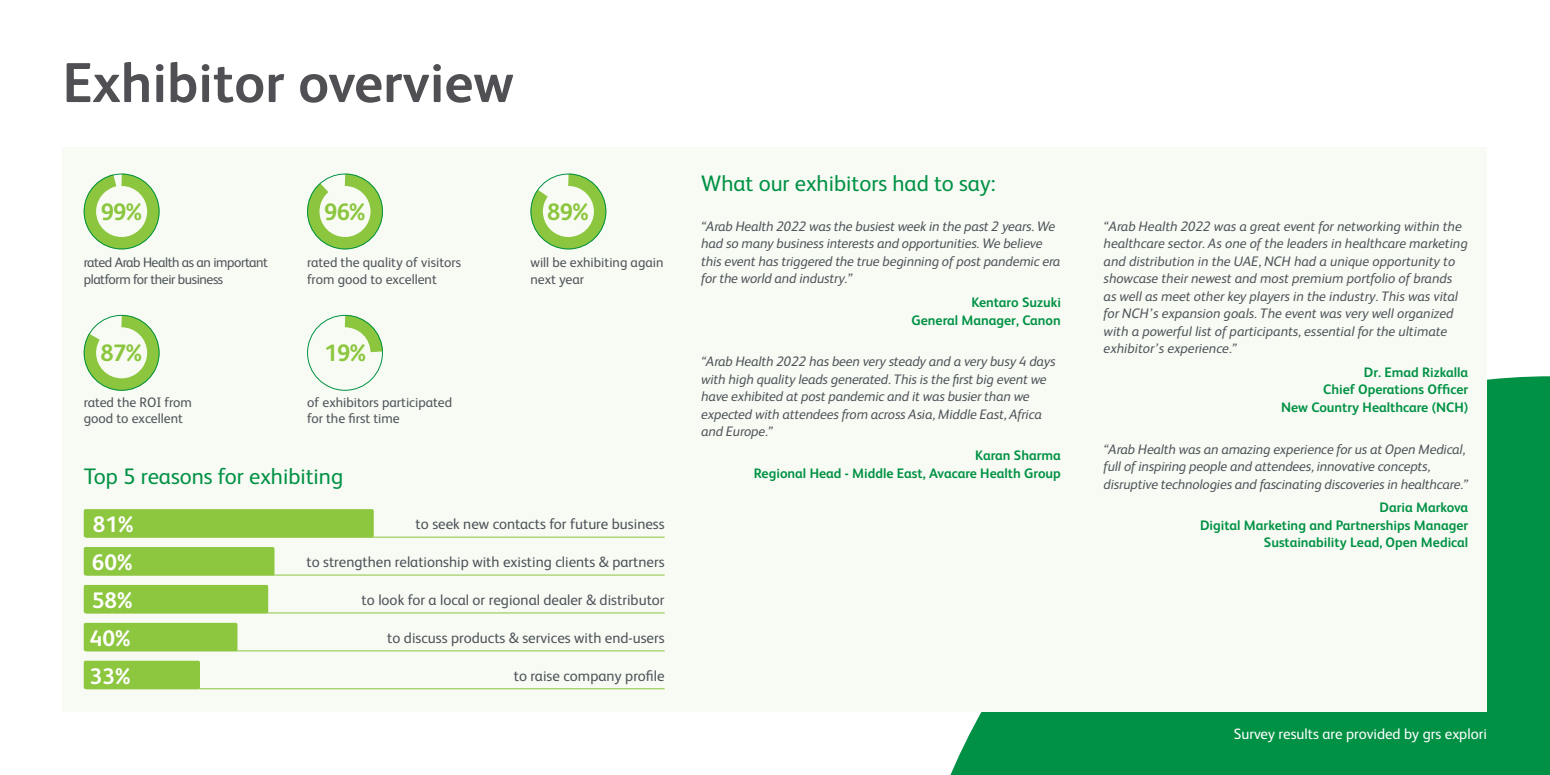
<style>
.page{position:relative;width:1550px;height:775px;background:#fff}
.page>*{position:absolute;margin:0;border:0;box-sizing:border-box;transform-origin:0 0}
.t1{font:700 56.25px "FS Albert";color:#504f53}
.t2{font:700 23.75px "FS Albert";letter-spacing:-.03em;color:#8bc63e}
.t3{font:22.5px "FS Albert";color:#009145}
.t4{font:700 22.5px "FS Albert";color:#fff}
.t5{font:15px "FS Albert";color:#4d545a}
.t6{font:15px "FS Albert";color:#fff}
.t7{font:italic 13.75px/17.5px "FS Albert";letter-spacing:-.01em;color:#4d545a}
.t8{font:700 13.75px "FS Albert";color:#009145}
.t9{font:13.75px/16.2px "FS Albert";color:#4d545a}
.t10{font:13.75px/16.2px "FS Albert";letter-spacing:-.03em;color:#4d545a}
</style>
<div class="page">
<div style="left:950px;top:376px;width:600px;height:399px;background:#009145"></div>
<div style="left:62px;top:148px;width:1426px;height:564px;background:#f8fbf3"></div>
<svg style="left:83px;top:173px;width:75px;height:77px"></svg>
<div style="left:84px;top:174px;width:76px;height:75px;border:1px solid #009145;border-radius:50%"></div>
<svg style="left:307px;top:173px;width:76px;height:77px"></svg>
<div style="left:307px;top:174px;width:76px;height:75px;border:1px solid #009145;border-radius:50%"></div>
<svg style="left:530px;top:173px;width:77px;height:77px"></svg>
<div style="left:531px;top:174px;width:75px;height:75px;border:1px solid #009145;border-radius:50%"></div>
<svg style="left:83px;top:314px;width:77px;height:77px"></svg>
<div style="left:84px;top:315px;width:76px;height:76px;border:1px solid #009145;border-radius:50%"></div>
<svg style="left:333px;top:314px;width:50px;height:51px"></svg>
<div style="left:307px;top:315px;width:76px;height:76px;border:1px solid #009145;border-radius:50%"></div>
<hr style="left:86px;top:537px;width:579px;height:1px;background:#8bc63e">
<div style="left:84px;top:509px;width:290px;height:28px;background:#8dc63f;border-radius:2px"></div>
<hr style="left:86px;top:613px;width:579px;height:1px;background:#8bc63e">
<div style="left:84px;top:585px;width:184px;height:28px;background:#8dc63f;border-radius:2px"></div>
<hr style="left:86px;top:575px;width:579px;height:1px;background:#8bc63e">
<div style="left:84px;top:547px;width:191px;height:28px;background:#8dc63f;border-radius:2px"></div>
<hr style="left:86px;top:651px;width:579px;height:1px;background:#8bc63e">
<div style="left:84px;top:623px;width:154px;height:28px;background:#8dc63f;border-radius:2px"></div>
<hr style="left:86px;top:688px;width:579px;height:1px;background:#8bc63e">
<div style="left:84px;top:661px;width:116px;height:28px;background:#8dc63f;border-radius:2px"></div>
<p class="t1" style="left:62px;top:45px;width:453px">Exhibitor overview</p>
<p class="t2" style="left:101px;top:196px;width:43px">99%</p>
<p class="t2" style="left:324px;top:196px;width:43px">96%</p>
<p class="t9" style="left:307px;top:254px;width:156px">rated the quality of visitors from good to excellent</p>
<p class="t10" style="left:84px;top:254px;width:186px">rated Arab Health as an important platform for their business</p>
<p class="t2" style="left:100px;top:337px;width:43px">87%</p>
<p class="t9" style="left:84px;top:394px;width:110px">rated the ROI from good to excellent</p>
<p class="t9" style="left:307px;top:394px;width:147px">of exhibitors participated for the first time</p>
<p class="t2" style="left:324px;top:337px;width:43px">19%</p>
<p class="t2" style="left:547px;top:196px;width:43px">89%</p>
<p class="t9" style="left:531px;top:254px;width:134px">will be exhibiting again next year</p>
<p class="t3" style="left:84px;top:461px;width:261px">Top 5 reasons for exhibiting</p>
<p class="t4" style="left:93px;top:509px;width:42px">81%</p>
<p class="t5" style="left:416px;top:514px;width:251px">to seek new contacts for future business</p>
<p class="t4" style="left:92px;top:547px;width:42px">60%</p>
<p class="t5" style="left:306px;top:552px;width:360px">to strengthen relationship with existing clients &amp; partners</p>
<p class="t4" style="left:92px;top:585px;width:42px">58%</p>
<p class="t5" style="left:362px;top:590px;width:304px">to look for a local or regional dealer &amp; distributor</p>
<p class="t4" style="left:90px;top:623px;width:42px">40%</p>
<p class="t4" style="left:90px;top:661px;width:42px">33%</p>
<p class="t5" style="left:387px;top:628px;width:279px">to discuss products &amp; services with end-users</p>
<p class="t5" style="left:514px;top:666px;width:152px">to raise company profile</p>
<p class="t3" style="left:701px;top:168px;width:296px">What our exhibitors had to say:</p>
<p class="t7" style="left:701px;top:216px;width:361px">“Arab Health 2022 was the busiest week in the past 2 years. We had so many business interests and opportunities. We believe this event has triggered the true beginning of post pandemic era for the world and industry.”</p>
<p class="t8" style="left:972px;top:293px;width:91px">Kentaro Suzuki</p>
<p class="t8" style="left:912px;top:311px;width:151px">General Manager, Canon</p>
<p class="t7" style="left:701px;top:352px;width:356px">“Arab Health 2022 has been very steady and a very busy 4 days with high quality leads generated. This is the first big event we have exhibited at post pandemic and it was busier than we expected with attendees from across Asia, Middle East, Africa and Europe.”</p>
<p class="t8" style="left:975px;top:446px;width:87px">Karan Sharma</p>
<p class="t8" style="left:754px;top:464px;width:309px">Regional Head - Middle East, Avacare Health Group</p>
<p class="t7" style="left:1104px;top:216px;width:366px">“Arab Health 2022 was a great event for networking within the healthcare sector. As one of the leaders in healthcare marketing and distribution in the UAE, NCH had a unique opportunity to showcase their newest and most premium portfolio of brands as well as meet other key players in the industry. This was vital for NCH’s expansion goals. The event was very well organized with a powerful list of participants, essential for the ultimate exhibitor’s experience.”</p>
<p class="t8" style="left:1364px;top:363px;width:106px">Dr. Emad Rizkalla</p>
<p class="t8" style="left:1323px;top:380px;width:147px">Chief Operations Officer</p>
<p class="t8" style="left:1281px;top:398px;width:189px">New Country Healthcare (NCH)</p>
<p class="t7" style="left:1104px;top:439px;width:366px">“Arab Health was an amazing experience for us at Open Medical, full of inspiring people and attendees, innovative concepts, disruptive technologies and fascinating discoveries in healthcare.”</p>
<p class="t8" style="left:1380px;top:498px;width:90px">Daria Markova</p>
<p class="t8" style="left:1200px;top:516px;width:270px">Digital Marketing and Partnerships Manager</p>
<p class="t8" style="left:1264px;top:533px;width:206px">Sustainability Lead, Open Medical</p>
<p class="t6" style="left:1234px;top:724px;width:255px">Survey results are provided by grs explori</p>
</div>
